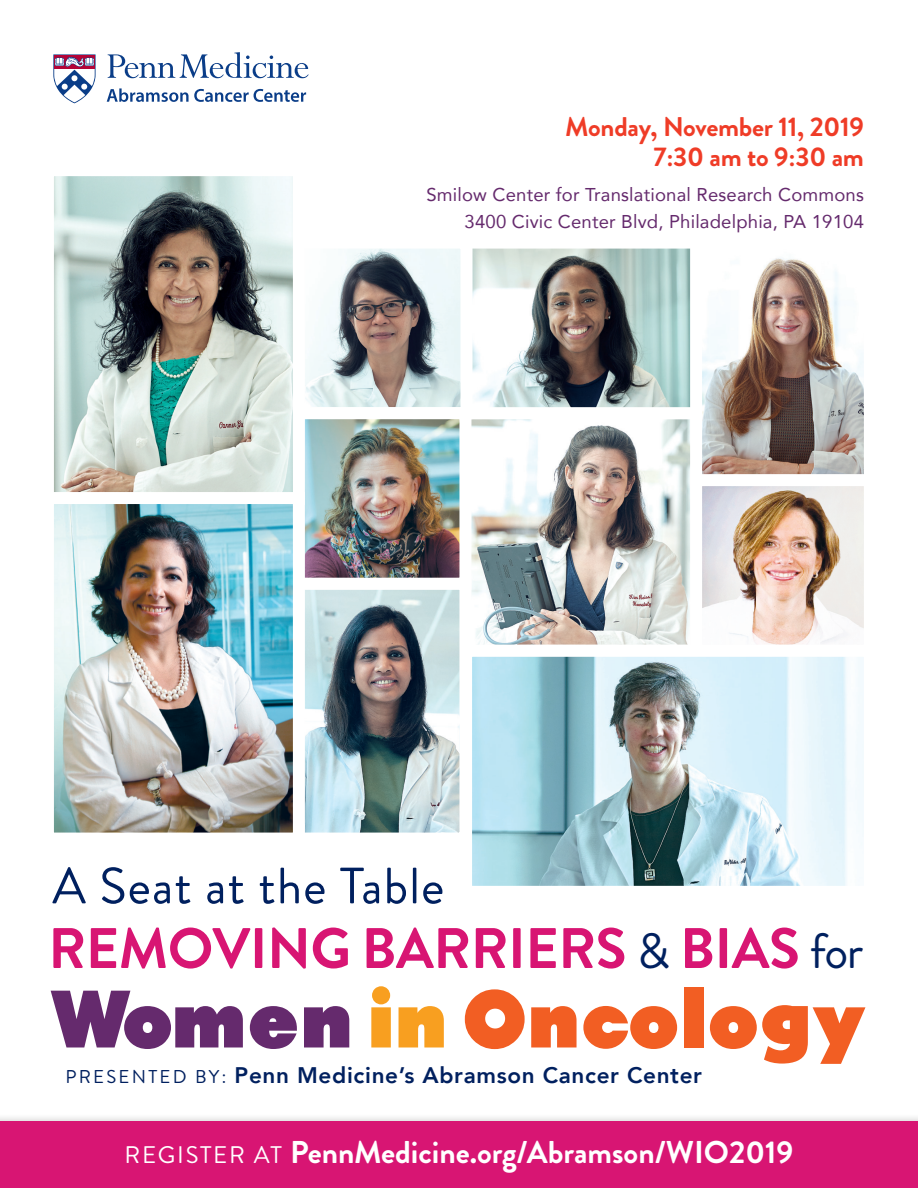
<style>
.page{position:relative;width:918px;height:1188px;background:#fff}
.page>*{position:absolute;margin:0;border:0;box-sizing:border-box;transform-origin:0 0}
.t1{font:79.5px "Raiderfont";color:#f25e23}
.t2{font:700 57px "Brandon Grotesque";letter-spacing:-.01em;color:#d81573}
.t3{font:51px "Brandon Grotesque";letter-spacing:.02em;color:#00205f}
.t4{font:700 31.5px "Brandon Grotesque";color:#fff}
.t5{font:700 27px "Brandon Grotesque";letter-spacing:-.01em;color:#ef3c27}
.Paragraph_Style4{font:800 22.5px "Avenir";letter-spacing:.03em;color:#00205f}
.t6{font:18.45px "Avenir";letter-spacing:.01em;color:#652a6d}
.s1{font-weight:400;font-size:49.5px;color:#00205f}
.s2{color:#652a6d}
.s3{color:#f89f20}
.s4{font-family:"Brandon Grotesque";font-weight:400;font-size:18.6px}
.s5{font-weight:400;font-size:18.6px}
.s6{font-weight:400;font-size:24px}
</style>
<div class="page">
<div style="left:0;top:1113px;width:918px;height:75px;background:#231f20;opacity:.5"></div>
<div style="left:0;top:1121px;width:918px;height:67px;background:#d81573"></div>
<svg style="left:53px;top:54px;width:43px;height:50px"></svg>
<svg style="left:107px;top:52px;width:201px;height:50px"></svg>
<img style="left:472px;top:250px;width:218px;height:394px">
<div style="left:459px;top:237px;width:259px;height:182px;border:12px solid #fff"></div>
<img style="left:703px;top:250px;width:160px;height:394px">
<img style="left:473px;top:658px;width:390px;height:227px">
<img style="left:305px;top:250px;width:154px;height:156px">
<div style="left:288px;top:237px;width:184px;height:182px;border:12px solid #fff"></div>
<img style="left:305px;top:420px;width:153px;height:412px">
<img style="left:55px;top:177px;width:237px;height:315px">
<img style="left:55px;top:505px;width:237px;height:327px">
<p class="t5" style="left:565px;top:108px;width:300px">Monday, November 11, 2019</p>
<p class="t5" style="left:654px;top:138px;width:212px">7:30 am to 9:30 am</p>
<p class="t6" style="left:426px;top:179px;width:439px">Smilow Center for Translational Research Commons</p>
<p class="t6" style="left:465px;top:206px;width:401px">3400 Civic Center Blvd, Philadelphia, PA 19104</p>
<p class="t3" style="left:52px;top:851px;width:394px">A Seat at the Table</p>
<p class="t2" style="left:48px;top:909px;width:817px">REMOVING BARRIERS <span class="s1">&amp;</span> BIAS <span class="s1">for</span></p>
<p class="t1" style="left:48px;top:982px;width:822px"><span class="s2">Women</span> <span class="s3">in</span> Oncology</p>
<p class="Paragraph_Style4" style="left:66px;top:1058px;width:638px"><span class="s4">PRESENTED BY</span><span class="s5">:</span> Penn Medicine’s Abramson Cancer Center</p>
<p class="t4" style="left:125px;top:1130px;width:670px"><span class="s6">REGISTER AT</span> PennMedicine.org/Abramson/WIO2019</p>
</div>
